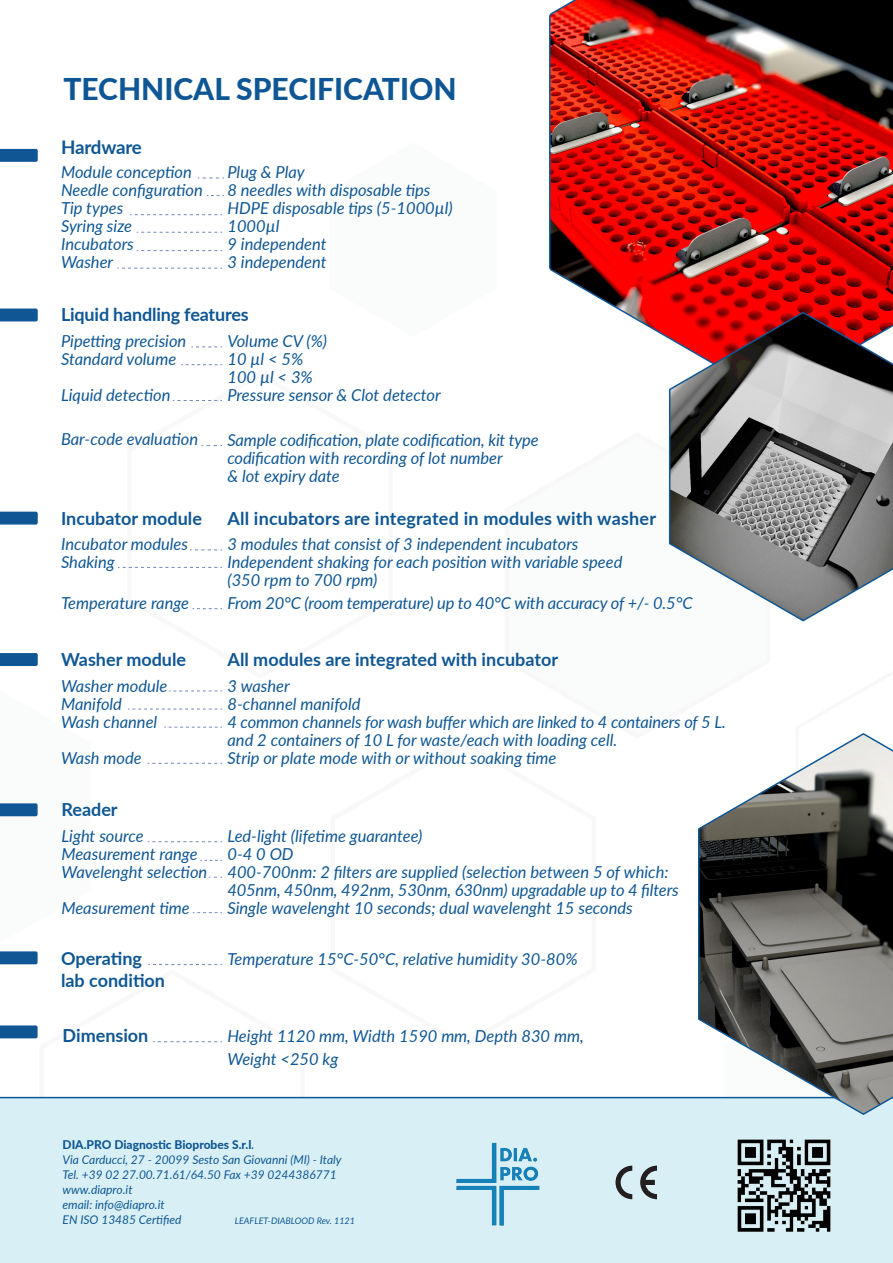
<style>
.page{position:relative;width:893px;height:1263px;background:#fff}
.page>*{position:absolute;margin:0;border:0;box-sizing:border-box;transform-origin:0 0}
.t1{font:800 30px "Lato";color:#0f5794}
.t2{font:700 18.75px "Lato";letter-spacing:-.015em;color:#0f5794}
.t3{font:700 18px/22.5px "Lato";color:#0f5794}
.t4{font:italic 16.5px/18px "Lato";color:#0f5794}
.t5{font:italic 12px/15px "Lato";color:#0f5794}
.t6{font:italic 9px "Lato";color:#0f5794}
.s1{font-weight:800;font-style:normal}
.s2{font-weight:600}
</style>
<div class="page">
<div style="left:0;top:1097px;width:893px;height:166px;background:#d8f0f5"></div>
<svg style="left:549px;top:0;width:344px;height:339px;background:#ae221e"></svg>
<svg style="left:697px;top:733px;width:196px;height:383px"></svg>
<svg style="left:668px;top:311px;width:225px;height:311px;background:#958484"></svg>
<svg style="left:0;top:803px;width:38px;height:14px"></svg>
<img style="left:454px;top:1135px;width:88px;height:97px">
<img style="left:731px;top:1132px;width:106px;height:107px">
<svg style="left:615px;top:1165px;width:17px;height:34px"></svg>
<svg style="left:640px;top:1165px;width:17px;height:34px"></svg>
<svg style="left:137px;top:232px;width:85px;height:1px"></svg>
<svg style="left:198px;top:178px;width:26px;height:1px"></svg>
<svg style="left:137px;top:250px;width:85px;height:1px"></svg>
<svg style="left:117px;top:268px;width:105px;height:1px"></svg>
<svg style="left:191px;top:346px;width:31px;height:1px"></svg>
<svg style="left:181px;top:364px;width:41px;height:1px"></svg>
<svg style="left:173px;top:400px;width:49px;height:1px"></svg>
<svg style="left:190px;top:549px;width:32px;height:1px"></svg>
<svg style="left:202px;top:445px;width:20px;height:1px"></svg>
<svg style="left:193px;top:608px;width:29px;height:1px"></svg>
<svg style="left:169px;top:691px;width:53px;height:1px"></svg>
<svg style="left:128px;top:709px;width:94px;height:1px"></svg>
<svg style="left:164px;top:727px;width:58px;height:1px"></svg>
<svg style="left:148px;top:763px;width:74px;height:1px"></svg>
<svg style="left:148px;top:841px;width:74px;height:1px"></svg>
<svg style="left:200px;top:860px;width:22px;height:1px"></svg>
<svg style="left:193px;top:912px;width:29px;height:1px"></svg>
<svg style="left:148px;top:964px;width:74px;height:1px"></svg>
<svg style="left:153px;top:1041px;width:69px;height:1px"></svg>
<svg style="left:118px;top:567px;width:104px;height:1px"></svg>
<svg style="left:130px;top:214px;width:92px;height:1px"></svg>
<svg style="left:0;top:653px;width:38px;height:13px"></svg>
<svg style="left:0;top:512px;width:38px;height:13px"></svg>
<svg style="left:0;top:309px;width:38px;height:12px"></svg>
<svg style="left:0;top:149px;width:38px;height:13px"></svg>
<svg style="left:0;top:951px;width:38px;height:13px"></svg>
<svg style="left:0;top:1025px;width:38px;height:13px"></svg>
<h1 class="t1" style="left:63px;top:67px;width:395px">TECHNICAL SPECIFICATION</h1>
<p class="t2" style="left:61px;top:133px;width:82px">Hardware</p>
<p class="t4" style="left:61px;top:162px;width:143px">Module conception<br>Needle configuration<br>Tip types<br>Syring size<br>Incubators<br>Washer</p>
<p class="t4" style="left:227px;top:162px;width:227px">Plug &amp; Play<br>8 needles with disposable tips<br>HDPE disposable tips (5-1000µl)<br>1000µl<br>9 independent<br>3 independent</p>
<p class="t3" style="left:61px;top:303px;width:189px">Liquid handling features</p>
<p class="t4" style="left:61px;top:331px;width:127px">Pipetting precision<br>Standard volume</p>
<p class="t4" style="left:61px;top:385px;width:111px">Liquid detection</p>
<p class="t4" style="left:61px;top:429px;width:139px">Bar-code evaluation</p>
<p class="t4" style="left:227px;top:331px;width:215px">Volume CV (%)<br>10 µl &lt; 5%<br>100 µl &lt; 3%<br>Pressure sensor &amp; Clot detector</p>
<p class="t4" style="left:227px;top:430px;width:313px">Sample codification, plate codification, kit type codification with recording of lot number<br>&amp; lot expiry date</p>
<p class="t3" style="left:61px;top:506px;width:142px">Incubator module</p>
<p class="t4" style="left:61px;top:534px;width:129px">Incubator modules<br>Shaking</p>
<p class="t4" style="left:61px;top:594px;width:130px">Temperature range</p>
<p class="t3" style="left:61px;top:647px;width:127px">Washer module</p>
<p class="t4" style="left:61px;top:676px;width:108px">Washer module<br>Manifold<br>Wash channel</p>
<p class="t4" style="left:61px;top:748px;width:82px">Wash mode</p>
<p class="t3" style="left:61px;top:798px;width:58px">Reader</p>
<p class="t4" style="left:61px;top:826px;width:147px">Light source<br>Measurement range<br>Wavelenght selection</p>
<p class="t4" style="left:61px;top:898px;width:130px">Measurement time</p>
<p class="t3" style="left:227px;top:506px;width:430px">All incubators are integrated in modules with washer</p>
<p class="t4" style="left:227px;top:534px;width:396px">3 modules that consist of 3 independent incubators<br>Independent shaking for each position with variable speed (350 rpm to 700 rpm)</p>
<p class="t4" style="left:227px;top:594px;width:467px">From 20°C (room temperature) up to 40°C with accuracy of +/- 0.5°C</p>
<p class="t3" style="left:228px;top:647px;width:332px">All modules are integrated with incubator</p>
<p class="t4" style="left:228px;top:676px;width:500px">3 washer<br>8-channel manifold<br>4 common channels for wash buffer which are linked to 4 containers of 5 L. and 2 containers of 10 L for waste/each with loading cell.<br>Strip or plate mode with or without soaking time</p>
<p class="t4" style="left:227px;top:826px;width:453px">Led-light (lifetime guarantee)<br>0-4 0 OD<br>400-700nm: 2 filters are supplied (selection between 5 of which:<br>405nm, 450nm, 492nm, 530nm, 630nm) upgradable up to 4 filters Single wavelenght 10 seconds; dual wavelenght 15 seconds</p>
<p class="t3" style="left:61px;top:946px;width:106px">Operating lab condition</p>
<p class="t4" style="left:227px;top:949px;width:352px">Temperature 15°C-50°C, relative humidity 30-80%</p>
<p class="t3" style="left:63px;top:1023px;width:87px">Dimension</p>
<p class="t4" style="left:228px;top:1023px;width:358px;line-height:23.1px">Height 1120 mm, Width 1590 mm, Depth 830 mm,<br>Weight &lt;250 kg</p>
<p class="t5" style="left:63px;top:1137px;width:281px"><span class="s1">DIA.PRO Diagnostic Bioprobes S.r.l</span><span class="s2">.<br></span>Via Carducci, 27 - 20099 Sesto San Giovanni (MI) - Italy Tel. +39 02 27.00.71.61/64.50 Fax +39 0244386771 www.diapro.it<br>email: info@diapro.it<br>EN ISO 13485 Certified</p>
<p class="t6" style="left:235px;top:1214px;width:122px">LEAFLET-DIABLOOD Rev. 1121</p>
</div>
